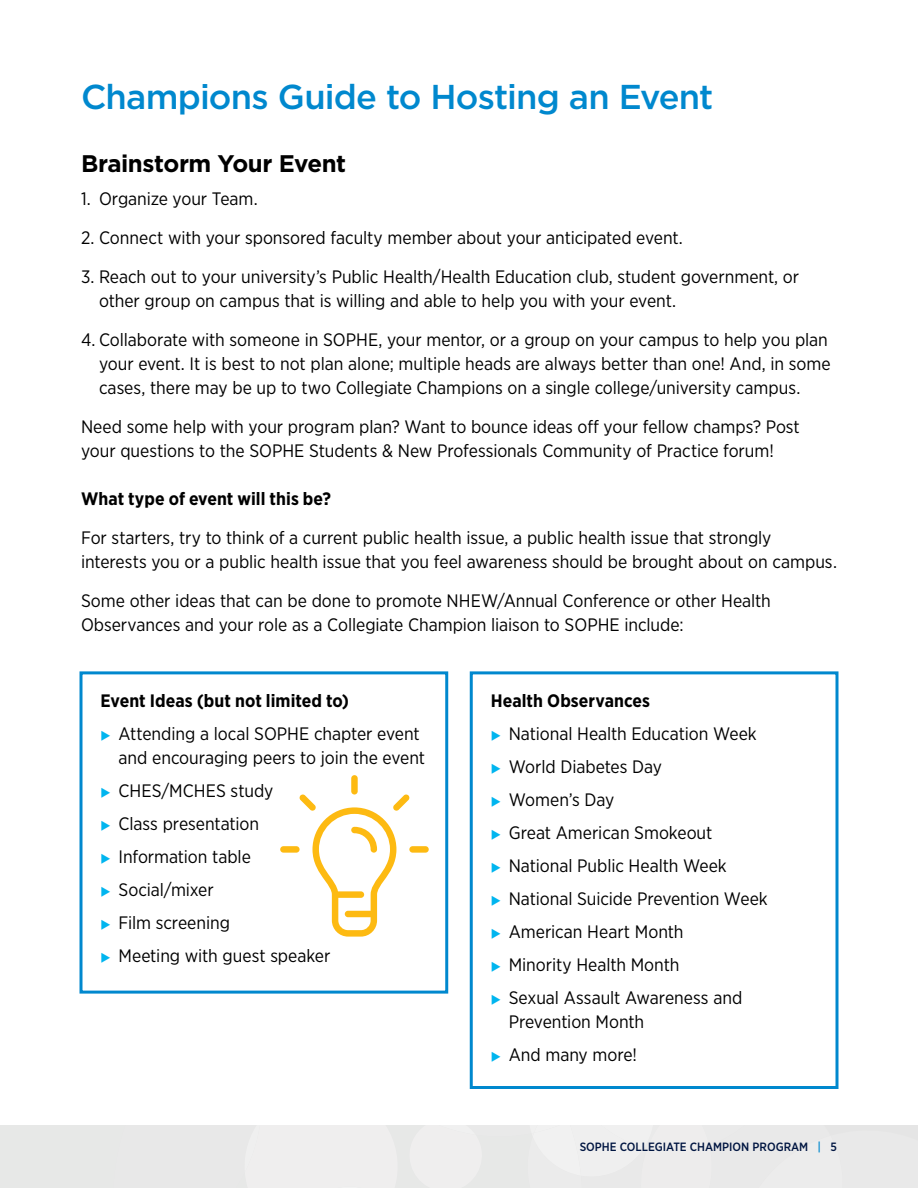
<style>
.page{position:relative;width:918px;height:1188px;background:#fff}
.page>*{position:absolute;margin:0;border:0;box-sizing:border-box;transform-origin:0 0}
.Headline{font:500 34.5px "Gotham";letter-spacing:-.025em;color:#0088ce}
.t1{font:700 24px "Gotham";letter-spacing:-.02em;color:#000}
.BodyText2{font:18px/24px "Gotham Narrow";letter-spacing:-.005em;color:#000}
.t2{font:700 18px "Gotham Narrow";color:#000}
.t3{font:500 12px "Gotham Narrow";color:#001541}
.s1{color:#00b5ef}
.s2{color:#0088ce}
</style>
<div class="page">
<div style="left:0;top:1125px;width:918px;height:63px;background:#e9e9e9"></div>
<div style="left:80px;top:671px;width:368px;height:323px;border:3px solid #0088ce"></div>
<div style="left:470px;top:671px;width:368px;height:418px;border:3px solid #0088ce"></div>
<div style="left:409px;top:846px;width:20px;height:7px;background:#fdba12;border-radius:3px"></div>
<div style="left:280px;top:846px;width:20px;height:7px;background:#fdba12;border-radius:3px"></div>
<div style="left:351px;top:775px;width:7px;height:20px;background:#fdba12;border-radius:3px"></div>
<svg style="left:299px;top:794px;width:111px;height:143px"></svg>
<p class="Headline" style="left:81px;top:74px;width:634px">Champions Guide to Hosting an Event</p>
<h1 class="t1" style="left:81px;top:147px;width:267px">Brainstorm Your Event</h1>
<p class="BodyText2" style="left:81px;top:186px;width:176px">1. Organize your Team.</p>
<p class="BodyText2" style="left:81px;top:225px;width:601px">2. Connect with your sponsored faculty member about your anticipated event.</p>
<p class="BodyText2" style="left:99px;top:264px;width:702px;text-indent:-18px">3. Reach out to your university’s Public Health/Health Education club, student government, or other group on campus that is willing and able to help you with your event.</p>
<p class="BodyText2" style="left:99px;top:327px;width:733px;text-indent:-18px">4. Collaborate with someone in SOPHE, your mentor, or a group on your campus to help you plan your event. It is best to not plan alone; multiple heads are always better than one! And, in some cases, there may be up to two Collegiate Champions on a single college/university campus.</p>
<p class="BodyText2" style="left:81px;top:414px;width:720px">Need some help with your program plan? Want to bounce ideas off your fellow champs? Post your questions to the SOPHE Students &amp; New Professionals Community of Practice forum!</p>
<h2 class="t2" style="left:81px;top:487px;width:252px">What type of event will this be?</h2>
<p class="BodyText2" style="left:81px;top:525px;width:755px">For starters, try to think of a current public health issue, a public health issue that strongly interests you or a public health issue that you feel awareness should be brought about on campus.</p>
<p class="BodyText2" style="left:81px;top:588px;width:691px">Some other ideas that can be done to promote NHEW/Annual Conference or other Health<br>Observances and your role as a Collegiate Champion liaison to SOPHE include:</p>
<h2 class="t2" style="left:100px;top:689px;width:250px">Event Ideas (but not limited to)</h2>
<p class="BodyText2" style="left:100px;top:721px;width:326px;text-align:right"><span class="s1">◆</span> Attending a local SOPHE chapter event and encouraging peers to join the event</p>
<p class="BodyText2" style="left:100px;top:778px;width:175px"><span class="s1">◆</span> CHES/MCHES study</p>
<p class="BodyText2" style="left:100px;top:811px;width:160px"><span class="s1">◆</span> Class presentation</p>
<p class="BodyText2" style="left:100px;top:844px;width:152px"><span class="s1">◆</span> Information table</p>
<p class="BodyText2" style="left:100px;top:877px;width:115px"><span class="s1">◆</span> Social/mixer</p>
<p class="BodyText2" style="left:100px;top:910px;width:131px"><span class="s1">◆</span> Film screening</p>
<p class="BodyText2" style="left:100px;top:943px;width:231px"><span class="s1">◆</span> Meeting with guest speaker</p>
<h2 class="t2" style="left:491px;top:689px;width:161px">Health Observances</h2>
<p class="BodyText2" style="left:491px;top:721px;width:268px"><span class="s1">◆</span> National Health Education Week</p>
<p class="BodyText2" style="left:491px;top:754px;width:173px"><span class="s1">◆</span> World Diabetes Day</p>
<p class="BodyText2" style="left:491px;top:787px;width:125px"><span class="s1">◆</span> Women’s Day</p>
<p class="BodyText2" style="left:491px;top:820px;width:223px"><span class="s1">◆</span> Great American Smokeout</p>
<p class="BodyText2" style="left:491px;top:853px;width:238px"><span class="s1">◆</span> National Public Health Week</p>
<p class="BodyText2" style="left:491px;top:886px;width:279px"><span class="s1">◆</span> National Suicide Prevention Week</p>
<p class="BodyText2" style="left:491px;top:919px;width:194px"><span class="s1">◆</span> American Heart Month</p>
<p class="BodyText2" style="left:491px;top:952px;width:190px"><span class="s1">◆</span> Minority Health Month</p>
<p class="BodyText2" style="left:509px;top:985px;width:235px;text-indent:-18px"><span class="s1">◆</span> Sexual Assault Awareness and<br>Prevention Month</p>
<p class="BodyText2" style="left:491px;top:1042px;width:148px"><span class="s1">◆</span> And many more!</p>
<p class="t3" style="left:580px;top:1139px;width:259px">SOPHE COLLEGIATE CHAMPION PROGRAM <span class="s2">|</span> 5</p>
</div>
